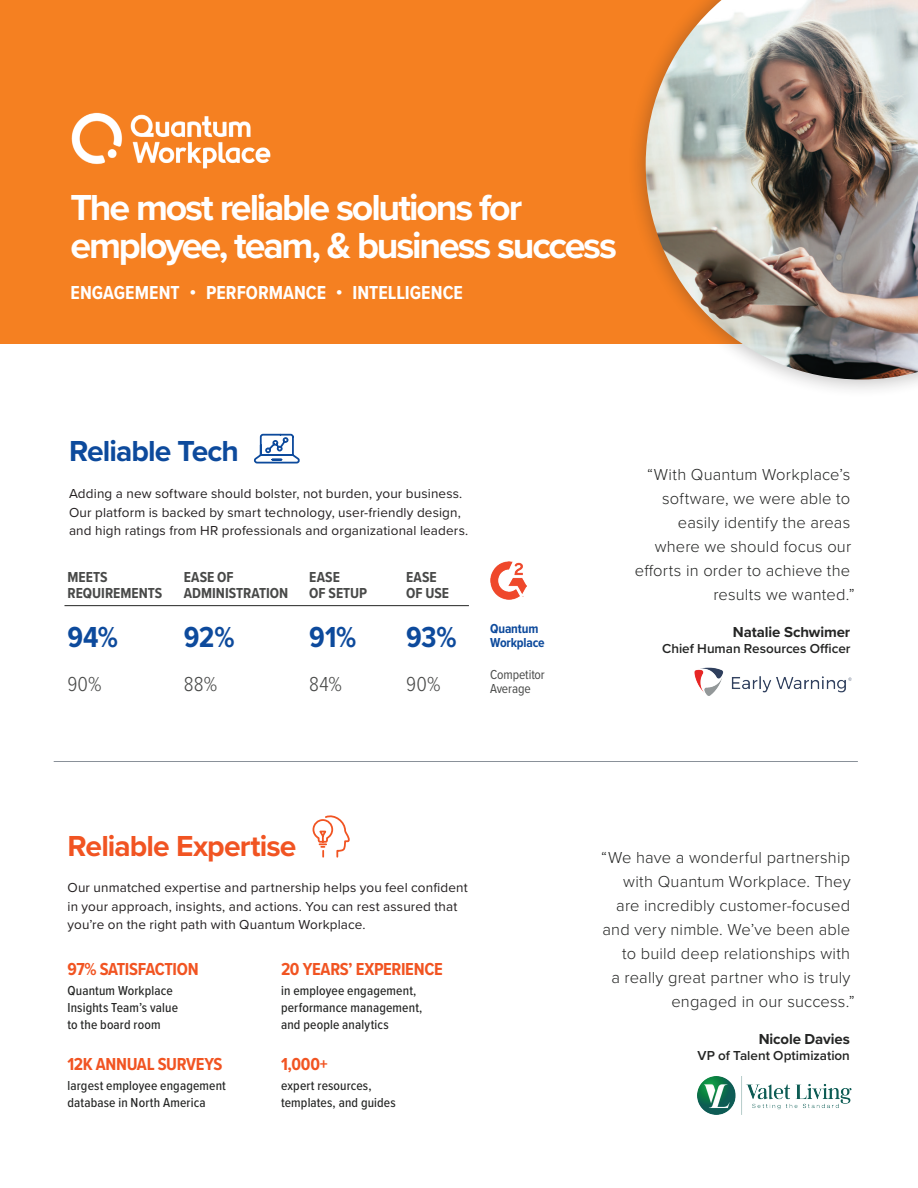
<style>
.page{position:relative;width:918px;height:1188px;background:#fff}
.page>*{position:absolute;margin:0;border:0;box-sizing:border-box;transform-origin:0 0}
.t1{font:700 37.5px/37.5px "Proxima Nova";letter-spacing:-.055em;color:#fff}
.t2{font:700 30px "Proxima Nova";letter-spacing:-.03em;color:#f15422}
.t3{font:700 30px "Proxima Nova";letter-spacing:-.035em;color:#0d4a9c}
.t4{font:700 30px "Proxima Nova Cond";letter-spacing:-.01em;color:#0d4a9c}
.t5{font:300 21px "Proxima Nova Cond";letter-spacing:.005em;color:#484948}
.t6{font:700 19.5px "Proxima Nova Cond";letter-spacing:.005em;color:#fff}
.t7{font:700 18px "Proxima Nova Cond";letter-spacing:-.015em;color:#f15422}
.t8{font:300 16.5px/24px "Proxima Nova";letter-spacing:.01em;color:#242524;text-align:right}
.t9{font:700 15px/16.5px "Proxima Nova Cond";color:#484948}
.t10{font:700 15px "Proxima Nova";letter-spacing:-.005em;color:#242524}
.t11{font:13.5px/18.8px "Proxima Nova";letter-spacing:.01em;color:#231f20}
.t12{font:500 13.5px/17.2px "Proxima Nova Cond";letter-spacing:.01em;color:#242524}
.t13{font:600 13.5px "Proxima Nova";color:#242524}
.t14{font:13.5px/13.5px "Proxima Nova Cond";letter-spacing:-.01em;color:#484948}
.t15{font:700 13.5px "Proxima Nova Cond";letter-spacing:-.01em;color:#0d4a9c}
</style>
<div class="page">
<img style="left:694px;top:667px;width:158px;height:29px">
<img style="left:698px;top:1076px;width:154px;height:39px">
<svg style="left:254px;top:433px;width:46px;height:31px"></svg>
<svg style="left:312px;top:815px;width:38px;height:43px"></svg>
<div style="left:0;top:0;width:918px;height:344px;background:#f58021"></div>
<div style="left:627px;top:0;width:291px;height:399px;background:#231f20;opacity:.25"></div>
<img style="left:646px;top:0;width:272px;height:380px">
<img style="left:490px;top:562px;width:37px;height:38px">
<hr style="left:64px;top:605px;width:405px;height:1px;background:#242524">
<hr style="left:54px;top:761px;width:804px;height:1px;background:#8a9199">
<img style="left:71px;top:112px;width:200px;height:57px">
<h1 class="t1" style="left:70px;top:188px;width:548px">The most reliable solutions for employee, team, &amp; business success</h1>
<h3 class="t6" style="left:70px;top:278px;width:394px">ENGAGEMENT • PERFORMANCE • INTELLIGENCE</h3>
<h2 class="t3" style="left:69px;top:429px;width:171px">Reliable Tech</h2>
<p class="t11" style="left:69px;top:483px;width:401px">Adding a new software should bolster, not burden, your business.<br>Our platform is backed by smart technology, user-friendly design, and high ratings from HR professionals and organizational leaders.</p>
<p class="t9" style="left:67px;top:568px;width:96px">MEETS<br>REQUIREMENTS</p>
<p class="t9" style="left:184px;top:568px;width:106px">EASE OF<br>ADMINISTRATION</p>
<h2 class="t4" style="left:67px;top:615px;width:52px">94%</h2>
<h3 class="t5" style="left:67px;top:669px;width:36px">90%</h3>
<p class="t9" style="left:309px;top:568px;width:59px">EASE<br>OF SETUP</p>
<p class="t9" style="left:406px;top:568px;width:44px">EASE<br>OF USE</p>
<p class="t15" style="left:490px;top:619px;width:50px">Quantum</p>
<h2 class="t4" style="left:184px;top:615px;width:52px">92%</h2>
<h3 class="t5" style="left:184px;top:669px;width:35px">88%</h3>
<p class="t14" style="left:490px;top:667px;width:56px">Competitor<br>Average</p>
<h2 class="t4" style="left:309px;top:615px;width:49px">91%</h2>
<h3 class="t5" style="left:309px;top:669px;width:34px">84%</h3>
<h2 class="t4" style="left:406px;top:615px;width:52px">93%</h2>
<p class="t15" style="left:490px;top:632px;width:56px">Workplace</p>
<h3 class="t5" style="left:406px;top:669px;width:36px">90%</h3>
<p class="t8" style="left:635px;top:461px;width:221px">“With Quantum Workplace’s software, we were able to easily identify the areas where we should focus our efforts in order to achieve the results we wanted.”</p>
<p class="t10" style="left:733px;top:620px;width:119px">Natalie Schwimer</p>
<p class="t13" style="left:662px;top:639px;width:190px">Chief Human Resources Officer</p>
<h2 class="t2" style="left:68px;top:823px;width:231px">Reliable Expertise</h2>
<p class="t11" style="left:68px;top:877px;width:402px">Our unmatched expertise and partnership helps you feel confident in your approach, insights, and actions. You can rest assured that you’re on the right path with Quantum Workplace.</p>
<h3 class="t7" style="left:68px;top:956px;width:133px">97% SATISFACTION</h3>
<p class="t12" style="left:68px;top:981px;width:112px">Quantum Workplace<br>Insights Team’s value to the board room</p>
<h3 class="t7" style="left:68px;top:1051px;width:156px">12K ANNUAL SURVEYS</h3>
<p class="t12" style="left:68px;top:1076px;width:160px">largest employee engagement database in North America</p>
<h3 class="t7" style="left:281px;top:956px;width:163px">20 YEARS’ EXPERIENCE</h3>
<p class="t12" style="left:281px;top:981px;width:143px">in employee engagement, performance management, and people analytics</p>
<h3 class="t7" style="left:281px;top:1051px;width:48px">1,000+</h3>
<p class="t12" style="left:281px;top:1076px;width:116px">expert resources, templates, and guides</p>
<p class="t8" style="left:601px;top:845px;width:255px">“We have a wonderful partnership with Quantum Workplace. They are incredibly customer-focused and very nimble. We’ve been able to build deep relationships with<br>a really great partner who is truly engaged in our success.”</p>
<p class="t10" style="left:759px;top:1028px;width:93px">Nicole Davies</p>
<p class="t13" style="left:698px;top:1046px;width:154px">VP of Talent Optimization</p>
</div>
